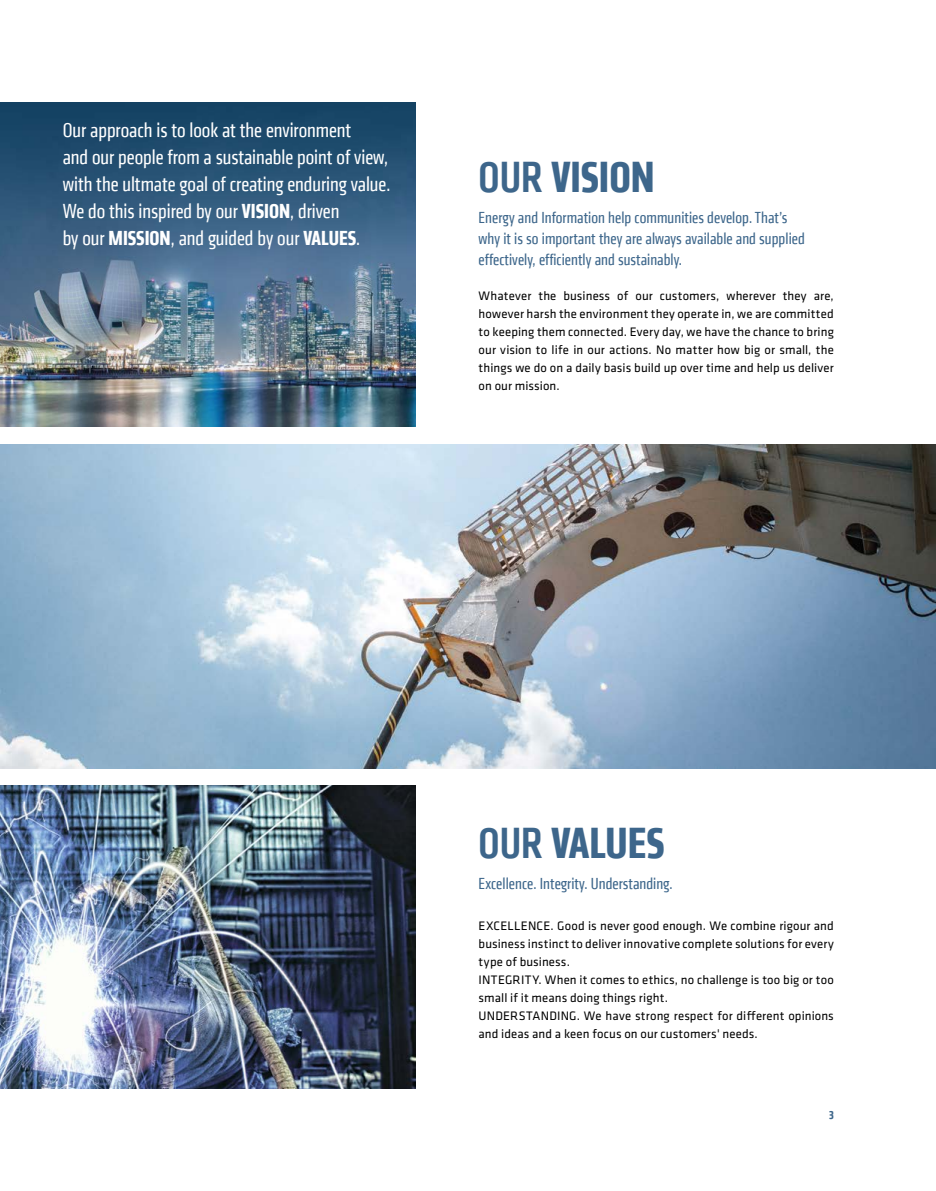
<style>
.page{position:relative;width:936px;height:1191px;background:#fff}
.page>*{position:absolute;margin:0;border:0;box-sizing:border-box;transform-origin:0 0}
.t1{font:700 condensed 45px "Klavika CH";color:#3d668b}
.t2{font:condensed 21px/27px "Klavika CH";color:#fff}
.t3{font:condensed 16.5px/21px "Klavika CH";letter-spacing:.005em;color:#3d668b}
.t4{font:12.75px/18px "Klavika";letter-spacing:.01em;color:#000}
.t5{font:700 condensed 12px "Klavika CH";color:#3d668b}
.s1{font-weight:700}
.s2{font-weight:500}
</style>
<div class="page">
<img style="left:0;top:444px;width:935px;height:324px">
<img style="left:0;top:102px;width:416px;height:324px">
<img style="left:0;top:785px;width:416px;height:304px">
<h2 class="t2" style="left:63px;top:117px;width:329px">Our approach is to look at the environment<br>and our people from a sustainable point of view, with the ultmate goal of creating enduring value.<br>We do this inspired by our <span class="s1">VISION</span>, driven<br>by our <span class="s1">MISSION</span>, and guided by our <span class="s1">VALUES</span>.</h2>
<h1 class="t1" style="left:478px;top:148px;width:178px"><span class="s2">OUR</span> VISION</h1>
<p class="t3" style="left:478px;top:206px;width:328px">Energy and Information help communities develop. That’s why it is so important they are always available and supplied effectively, efficiently and sustainably.</p>
<p class="t4" style="left:478px;top:287px;width:357px;text-align:justify">Whatever the business of our customers, wherever they are, however harsh the environment they operate in, we are committed to keeping them connected. Every day, we have the chance to bring our vision to life in our actions. No matter how big or small, the things we do on a daily basis build up over time and help us deliver on our mission.</p>
<h1 class="t1" style="left:478px;top:814px;width:187px"><span class="s2">OUR</span> VALUES</h1>
<p class="t3" style="left:478px;top:872px;width:195px">Excellence. Integrity. Understanding.</p>
<p class="t4" style="left:478px;top:917px;width:357px">EXCELLENCE. Good is never good enough. We combine rigour and business instinct to deliver innovative complete solutions for every type of business.<br>INTEGRITY. When it comes to ethics, no challenge is too big or too small if it means doing things right.<br>UNDERSTANDING. We have strong respect for different opinions and ideas and a keen focus on our customers' needs.</p>
<p class="t5" style="left:829px;top:1107px;width:6px">3</p>
</div>
